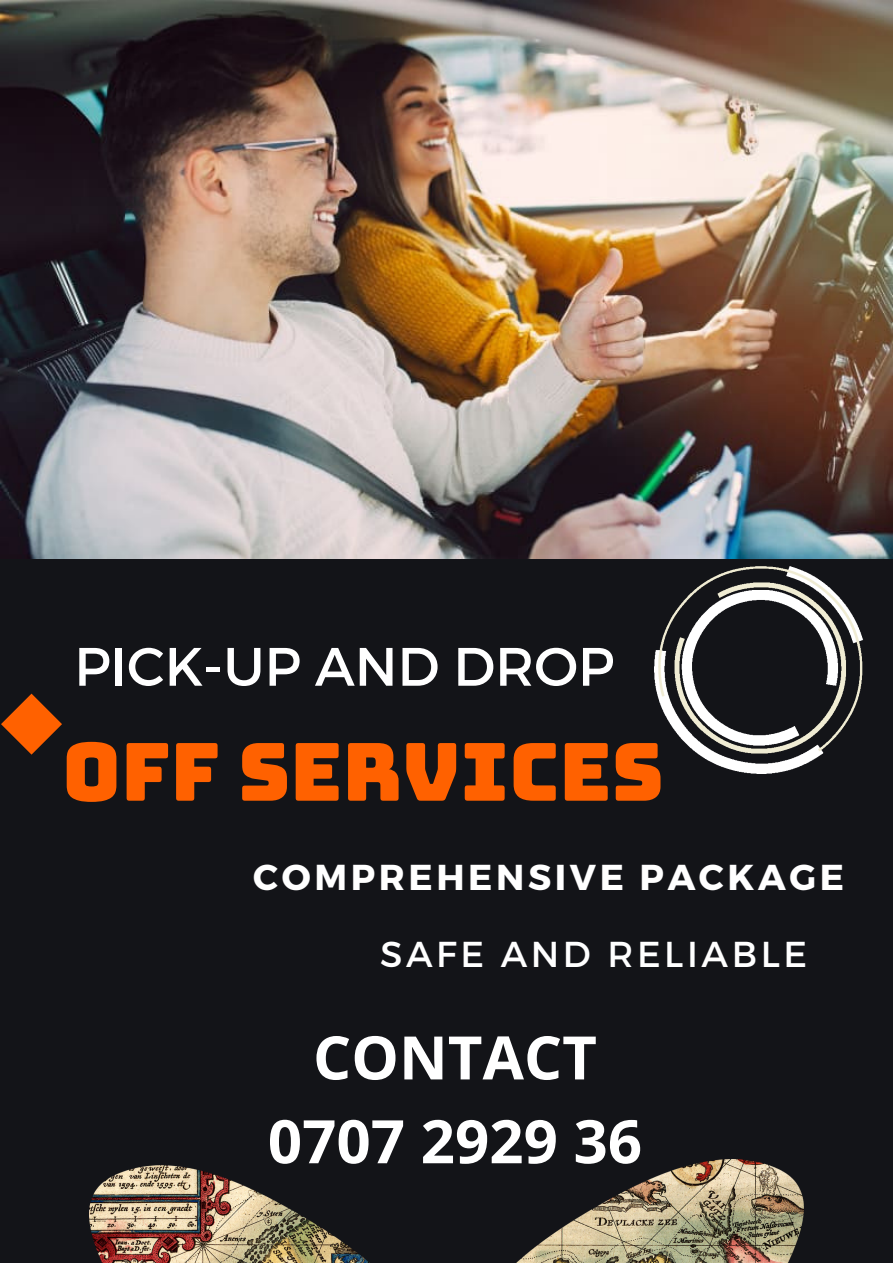
<style>
.page{position:relative;width:893px;height:1263px;background:#131418}
.page>*{position:absolute;margin:0;border:0;box-sizing:border-box;transform-origin:0 0}
.t1{font:80.1px "Bungee";color:#ff6100}
.t2{font:700 60px "Noto Sans";color:#fff}
.t3{font:54px "Montserrat";color:#fff}
.t4{font:700 36px "Montserrat";letter-spacing:.1em;color:#fff}
.t5{font:36px "Montserrat";letter-spacing:.1em;color:#fff}
</style>
<div class="page">
<img style="left:0;top:0;width:893px;height:558px">
<svg style="left:1px;top:694px;width:61px;height:61px"></svg>
<img style="left:655px;top:566px;width:208px;height:208px">
<img style="left:89px;top:1159px;width:715px;height:104px">
<p class="t3" style="left:74px;top:631px;width:541px">PICK-UP AND DROP</p>
<p class="t1" style="left:62px;top:732px;width:603px">OFF SERVICES</p>
<p class="t4" style="left:253px;top:854px;width:592px">COMPREHENSIVE PACKAGE</p>
<p class="t5" style="left:380px;top:930px;width:428px">SAFE AND RELIABLE</p>
<p class="t2" style="left:313px;top:1015px;width:285px">CONTACT</p>
<p class="t2" style="left:268px;top:1099px;width:376px">0707 2929 36</p>
</div>
